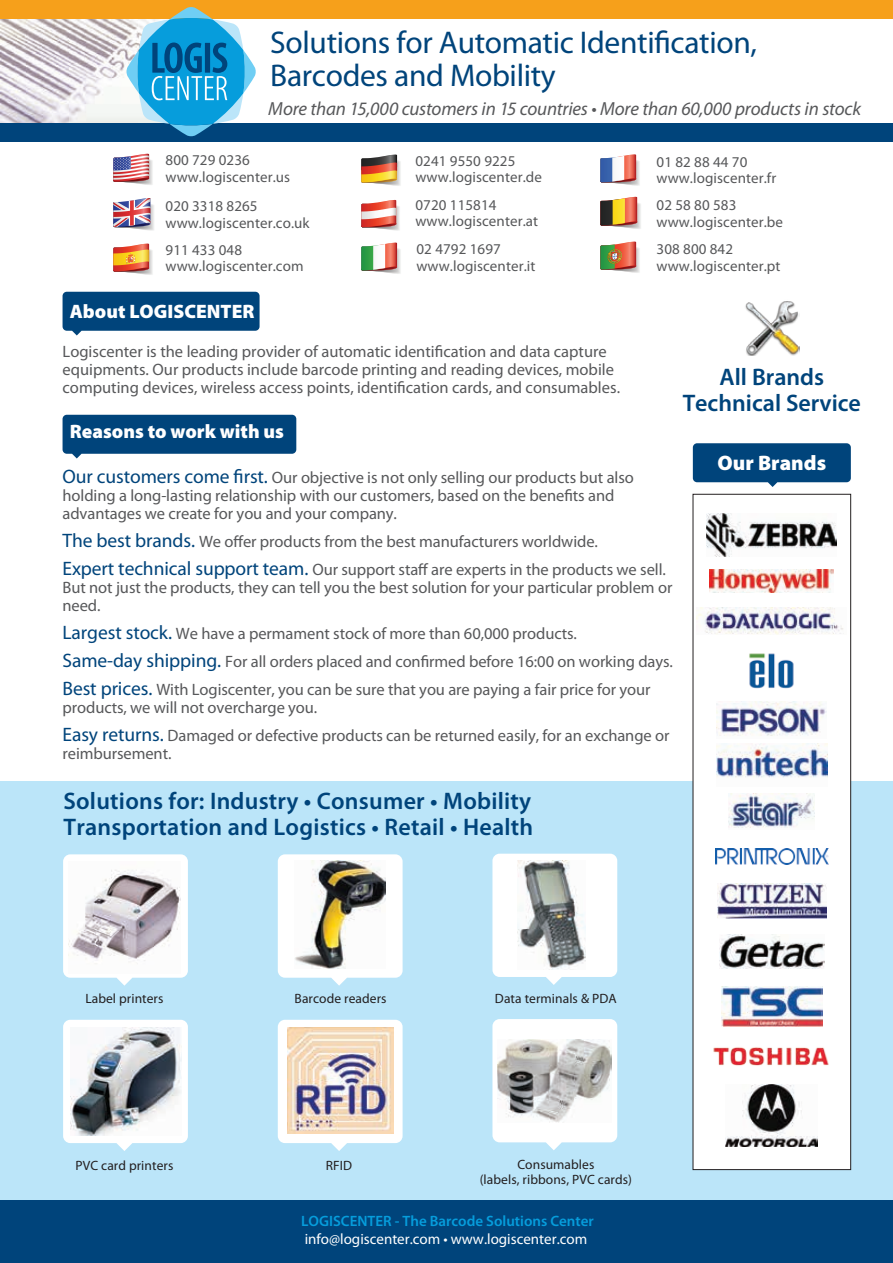
<style>
.page{position:relative;width:893px;height:1263px;background:#fff}
.page>*{position:absolute;margin:0;border:0;box-sizing:border-box;transform-origin:0 0}
.t1{font:31.5px/33px "Myriad Pro";letter-spacing:-.01em;color:#00447b}
.t2{font:600 24px/25.5px "Myriad Pro";letter-spacing:.01em;color:#00447b}
.t3{font:900 21px "Myriad Pro";color:#fff}
.t4{font:900 19.5px "Myriad Pro";color:#fff}
.t5{font:italic 19.05px "Myriad Pro";letter-spacing:-.01em;color:#57585a}
.t6{font:16.5px/18px "Myriad Pro";letter-spacing:-.005em;color:#57585a}
.t7{font:15px/16.5px "Myriad Pro";letter-spacing:.005em;color:#57585a}
.t8{font:15px "Myriad Pro";color:#fff}
.t9{font:600 15px "Myriad Pro";color:#069ddc}
.t10{font:13.5px/15px "Myriad Pro";letter-spacing:.005em;color:#231f20;text-align:center}
.s1{font-size:19.5px;color:#00447b}
</style>
<div class="page">
<svg style="left:693px;top:443px;width:158px;height:44px;background:#1c5989"></svg>
<div style="left:0;top:780px;width:893px;height:480px;background:#bbe5f9"></div>
<div style="left:693px;top:494px;width:158px;height:676px;background:#fff;border:1px solid #231f20"></div>
<svg style="left:63px;top:415px;width:233px;height:43px;background:#185687"></svg>
<svg style="left:63px;top:292px;width:197px;height:43px;background:#195688"></svg>
<img style="left:0;top:19px;width:126px;height:104px">
<div style="left:0;top:0;width:893px;height:19px;background:#f6a01b"></div>
<div style="left:0;top:123px;width:893px;height:19px;background:#00447b"></div>
<svg style="left:126px;top:7px;width:130px;height:130px"></svg>
<div style="left:0;top:1200px;width:893px;height:63px;background:#00447b"></div>
<svg style="left:63px;top:854px;width:125px;height:132px"></svg>
<svg style="left:278px;top:854px;width:125px;height:132px;background:#f3fafd"></svg>
<img style="left:294px;top:861px;width:91px;height:107px">
<svg style="left:492px;top:854px;width:125px;height:131px;background:#f7fbfe"></svg>
<img style="left:517px;top:860px;width:68px;height:109px">
<svg style="left:63px;top:1020px;width:125px;height:131px"></svg>
<svg style="left:278px;top:1020px;width:125px;height:131px"></svg>
<svg style="left:492px;top:1019px;width:125px;height:131px;background:#f4fafd"></svg>
<img style="left:745px;top:301px;width:55px;height:54px">
<img style="left:498px;top:1039px;width:114px;height:83px">
<img style="left:288px;top:1027px;width:106px;height:106px">
<img style="left:68px;top:861px;width:113px;height:112px">
<img style="left:70px;top:1027px;width:111px;height:109px">
<svg style="left:113px;top:244px;width:40px;height:31px"></svg>
<svg style="left:113px;top:198px;width:41px;height:33px"></svg>
<svg style="left:113px;top:154px;width:40px;height:31px"></svg>
<svg style="left:361px;top:243px;width:40px;height:31px"></svg>
<svg style="left:361px;top:155px;width:40px;height:31px"></svg>
<svg style="left:361px;top:200px;width:39px;height:31px"></svg>
<svg style="left:600px;top:242px;width:40px;height:31px"></svg>
<svg style="left:600px;top:154px;width:40px;height:32px"></svg>
<svg style="left:600px;top:197px;width:41px;height:32px"></svg>
<img style="left:697px;top:607px;width:146px;height:27px">
<img style="left:749px;top:653px;width:45px;height:36px">
<img style="left:717px;top:701px;width:110px;height:35px">
<img style="left:710px;top:569px;width:124px;height:23px">
<img style="left:729px;top:794px;width:86px;height:34px">
<img style="left:716px;top:743px;width:112px;height:35px">
<img style="left:715px;top:848px;width:113px;height:17px">
<img style="left:726px;top:1084px;width:92px;height:62px">
<img style="left:713px;top:1047px;width:116px;height:19px">
<img style="left:717px;top:883px;width:109px;height:35px">
<img style="left:721px;top:986px;width:102px;height:40px">
<img style="left:720px;top:934px;width:104px;height:34px">
<img style="left:706px;top:514px;width:130px;height:42px">
<h1 class="t1" style="left:270px;top:27px;width:488px">Solutions for Automatic Identification,<br>Barcodes and Mobility</h1>
<p class="t5" style="left:268px;top:98px;width:594px">More than 15,000 customers in 15 countries • More than 60,000 products in stock</p>
<p class="t7" style="left:166px;top:152px;width:126px">800 729 0236 www.logiscenter.us</p>
<p class="t7" style="left:166px;top:198px;width:146px">020 3318 8265 www.logiscenter.co.uk</p>
<p class="t7" style="left:166px;top:242px;width:139px">911 433 048 www.logiscenter.com</p>
<p class="t7" style="left:415px;top:153px;width:128px">0241 9550 9225 www.logiscenter.de</p>
<p class="t7" style="left:415px;top:197px;width:124px">0720 115814 www.logiscenter.at</p>
<p class="t7" style="left:416px;top:241px;width:120px">02 4792 1697 www.logiscenter.it</p>
<p class="t7" style="left:657px;top:241px;width:125px">308 800 842 www.logiscenter.pt</p>
<p class="t7" style="left:657px;top:154px;width:121px">01 82 88 44 70 www.logiscenter.fr</p>
<p class="t7" style="left:657px;top:197px;width:128px">02 58 80 583 www.logiscenter.be</p>
<p class="t4" style="left:70px;top:300px;width:186px">About LOGISCENTER</p>
<p class="t6" style="left:63px;top:343px;width:559px">Logiscenter is the leading provider of automatic identification and data capture equipments. Our products include barcode printing and reading devices, mobile computing devices, wireless access points, identification cards, and consumables.</p>
<p class="t4" style="left:70px;top:421px;width:216px">Reasons to work with us</p>
<p class="t6" style="left:63px;top:469px;width:573px"><span class="s1">Our customers come first.</span> Our objective is not only selling our products but also holding a long-lasting relationship with our customers, based on the benefits and advantages we create for you and your company.</p>
<p class="t6" style="left:63px;top:528px;width:605px;line-height:27.9px"><span class="s1">The best brands.</span> We offer products from the best manufacturers worldwide.<br><span class="s1">Expert technical support team.</span> Our support staff are experts in the products we sell.</p>
<p class="t6" style="left:63px;top:579px;width:611px">But not just the products, they can tell you the best solution for your particular problem or need.</p>
<p class="t6" style="left:63px;top:620px;width:612px;line-height:27.9px"><span class="s1">Largest stock.</span> We have a permament stock of more than 60,000 products.<br><span class="s1">Same-day shipping.</span> For all orders placed and confirmed before 16:00 on working days.<br><span class="s1">Best prices.</span> With Logiscenter, you can be sure that you are paying a fair price for your</p>
<p class="t6" style="left:63px;top:694px;width:608px;line-height:27.9px">products, we will not overcharge you.<br><span class="s1">Easy returns.</span> Damaged or defective products can be returned easily, for an exchange or</p>
<p class="t6" style="left:63px;top:745px;width:110px">reimbursement.</p>
<h2 class="t2" style="left:683px;top:365px;width:180px;text-align:center">All Brands<br>Technical Service</h2>
<p class="t3" style="left:717px;top:451px;width:110px">Our Brands</p>
<h2 class="t2" style="left:64px;top:789px;width:471px">Solutions for: Industry • Consumer • Mobility<br>Transportation and Logistics • Retail • Health</h2>
<p class="t10" style="left:85px;top:991px;width:80px">Label printers</p>
<p class="t10" style="left:295px;top:991px;width:93px">Barcode readers</p>
<p class="t10" style="left:495px;top:991px;width:123px">Data terminals &amp; PDA</p>
<p class="t10" style="left:75px;top:1158px;width:99px">PVC card printers</p>
<p class="t10" style="left:326px;top:1158px;width:28px">RFID</p>
<p class="t10" style="left:480px;top:1157px;width:154px">Consumables<br>(labels, ribbons, PVC cards)</p>
<p class="t9" style="left:301px;top:1213px;width:294px">LOGISCENTER - The Barcode Solutions Center</p>
<p class="t8" style="left:305px;top:1231px;width:284px">info@logiscenter.com • www.logiscenter.com</p>
</div>
